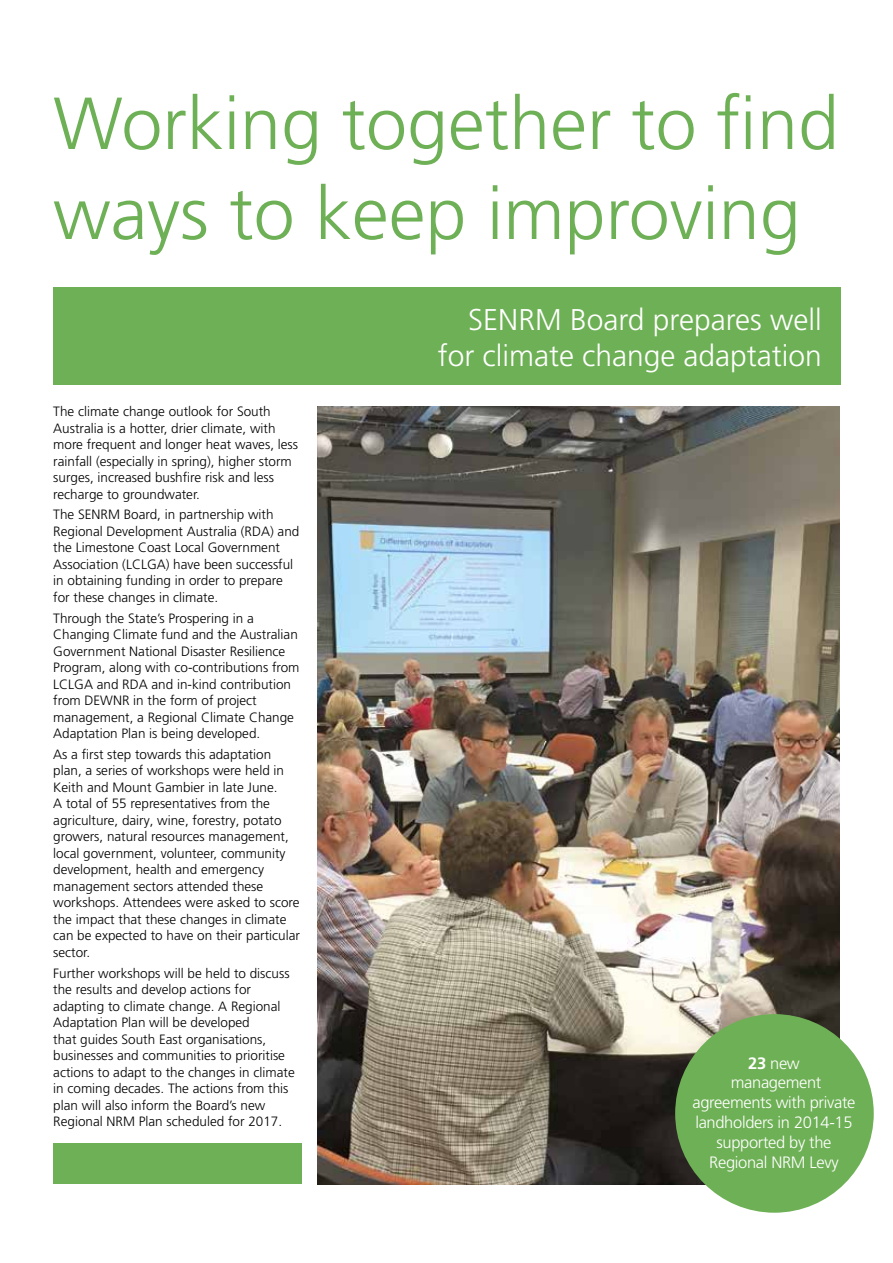
<style>
.page{position:relative;width:893px;height:1263px;background:#fff}
.page>*{position:absolute;margin:0;border:0;box-sizing:border-box;transform-origin:0 0}
.t1{font:300 73.65px/90px "Frutiger LT Pro";color:#6eb055}
.t2{font:300 30px/36px "Frutiger LT Pro";color:#fff;text-align:right}
.t3{font:300 16.5px/19.8px "Frutiger LT Pro";letter-spacing:-.02em;color:#fff;text-align:center}
.t4{font:300 13.5px/16.5px "Frutiger LT Pro";color:#000}
.s1{font-weight:700}
</style>
<div class="page">
<div style="left:53px;top:287px;width:788px;height:98px;background:#6eb055"></div>
<img style="left:318px;top:406px;width:522px;height:778px">
<div style="left:53px;top:1143px;width:249px;height:40px;background:#6eb055"></div>
<div style="left:675px;top:1014px;width:199px;height:199px;background:#6eb055;border-radius:50%"></div>
<h1 class="t1" style="left:53px;top:79px;width:787px">Working together to find ways to keep improving</h1>
<p class="t4" style="left:53px;top:403px;width:246px">The climate change outlook for South Australia is a hotter, drier climate, with more frequent and longer heat waves, less rainfall (especially in spring), higher storm surges, increased bushfire risk and less recharge to groundwater.</p>
<p class="t4" style="left:53px;top:506px;width:248px">The SENRM Board, in partnership with Regional Development Australia (RDA) and the Limestone Coast Local Government Association (LCLGA) have been successful in obtaining funding in order to prepare for these changes in climate.</p>
<p class="t4" style="left:53px;top:610px;width:248px">Through the State’s Prospering in a Changing Climate fund and the Australian Government National Disaster Resilience Program, along with co-contributions from LCLGA and RDA and in-kind contribution from DEWNR in the form of project management, a Regional Climate Change Adaptation Plan is being developed.</p>
<p class="t4" style="left:53px;top:746px;width:248px">As a first step towards this adaptation plan, a series of workshops were held in Keith and Mount Gambier in late June.<br>A total of 55 representatives from the agriculture, dairy, wine, forestry, potato growers, natural resources management, local government, volunteer, community development, health and emergency management sectors attended these workshops. Attendees were asked to score the impact that these changes in climate can be expected to have on their particular sector.</p>
<p class="t4" style="left:53px;top:965px;width:243px">Further workshops will be held to discuss the results and develop actions for adapting to climate change. A Regional Adaptation Plan will be developed<br>that guides South East organisations, businesses and communities to prioritise actions to adapt to the changes in climate in coming decades. The actions from this plan will also inform the Board’s new Regional NRM Plan scheduled for 2017.</p>
<h2 class="t2" style="left:438px;top:302px;width:386px">SENRM Board prepares well for climate change adaptation</h2>
<p class="t3" style="left:692px;top:1053px;width:164px"><span class="s1">23</span> new<br>management agreements with private landholders in 2014-15 supported by the<br>Regional NRM Levy</p>
</div>
